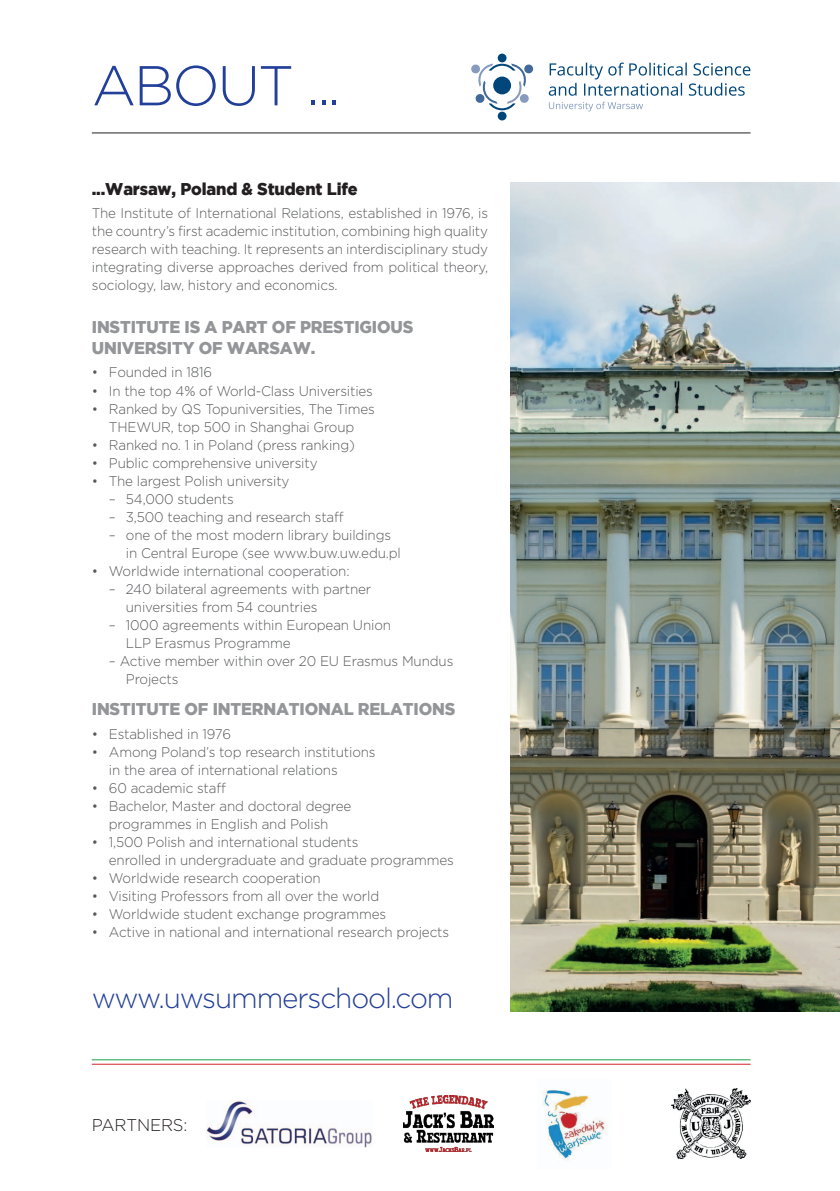
<style>
.page{position:relative;width:840px;height:1191px;background:#fff}
.page>*{position:absolute;margin:0;border:0;box-sizing:border-box;transform-origin:0 0}
.t1{font:300 56px "Gotham";color:#223f99}
.t2{font:300 28px "Gotham";letter-spacing:-.04em;color:#223f99}
.t3{font:900 17px/20.4px "Gotham";letter-spacing:-.01em;color:#939598;scale:.96 1}
.t4{font:900 17px "Gotham";letter-spacing:-.01em;color:#231f20;scale:.96 1}
.t5{font:300 17px "Gotham";color:#231f20}
.t6{font:300 14px/18px "Gotham";letter-spacing:-.01em;color:#57585a;scale:.96 1}
</style>
<div class="page">
<hr style="left:92px;top:133px;width:658px;height:1px;background:#231f20">
<hr style="left:92px;top:1059px;width:658px;height:1px;background:#1ca149">
<hr style="left:92px;top:1063px;width:658px;height:1px;background:#d1232a">
<img style="left:510px;top:182px;width:329px;height:829px">
<img style="left:671px;top:1088px;width:79px;height:70px">
<img style="left:403px;top:1095px;width:90px;height:56px">
<img style="left:542px;top:1090px;width:66px;height:71px">
<img style="left:207px;top:1101px;width:165px;height:46px">
<svg style="left:548px;top:63px;width:202px;height:33px"></svg>
<svg style="left:548px;top:102px;width:94px;height:9px"></svg>
<div style="left:497px;top:54px;width:9px;height:8px;background:#00467a;border-radius:50%"></div>
<div style="left:497px;top:112px;width:9px;height:8px;background:#00467a;border-radius:50%"></div>
<svg style="left:471px;top:64px;width:62px;height:46px"></svg>
<div style="left:493px;top:77px;width:17px;height:17px;background:#00467a;border-radius:50%"></div>
<h1 class="t1" style="left:92px;top:55px;width:81px">About</h1>
<h1 class="t1" style="left:306px;top:55px;width:36px">...</h1>
<p class="t4" style="left:92px;top:179px;width:278px">...Warsaw, Poland &amp; Student Life</p>
<p class="t6" style="left:92px;top:204px;width:414px;text-align:justify">The Institute of International Relations, established in 1976, is the country’s first academic institution, combining high quality research with teaching. It represents an interdisciplinary study integrating diverse approaches derived from political theory, sociology, law, history and economics.</p>
<p class="t3" style="left:92px;top:317px;width:336px">INSTITUTE IS A PART OF PRESTIGIOUS<br>UNIVERSITY OF WARSAW.</p>
<p class="t6" style="left:92px;top:363px;width:127px">• Founded in 1816</p>
<p class="t6" style="left:92px;top:381px;width:294px">• In the top 4% of World-Class Universities</p>
<p class="t6" style="left:92px;top:399px;width:296px;text-align:center">• Ranked by QS Topuniversities, The Times<br>THEWUR, top 500 in Shanghai Group</p>
<p class="t6" style="left:92px;top:435px;width:275px">• Ranked no. 1 in Poland (press ranking)</p>
<p class="t6" style="left:92px;top:453px;width:236px">• Public comprehensive university</p>
<p class="t6" style="left:92px;top:471px;width:207px">• The largest Polish university</p>
<p class="t6" style="left:109px;top:489px;width:132px">– 54,000 students</p>
<p class="t6" style="left:109px;top:507px;width:246px">– 3,500 teaching and research staff</p>
<p class="t6" style="left:126px;top:525px;width:288px;text-indent:-17px">– one of the most modern library buildings in Central Europe (see www.buw.uw.edu.pl</p>
<p class="t6" style="left:92px;top:561px;width:270px">• Worldwide international cooperation:</p>
<p class="t6" style="left:126px;top:579px;width:257px;text-indent:-17px">– 240 bilateral agreements with partner universities from 54 countries</p>
<p class="t6" style="left:126px;top:615px;width:278px;text-indent:-17px">– 1000 agreements within European Union<br>LLP Erasmus Programme</p>
<p class="t6" style="left:126px;top:651px;width:342px;text-indent:-17px">– Active member within over 20 EU Erasmus Mundus<br>Projects</p>
<p class="t3" style="left:92px;top:698px;width:380px">INSTITUTE OF INTERNATIONAL RELATIONS</p>
<p class="t6" style="left:92px;top:725px;width:146px">• Established in 1976</p>
<p class="t6" style="left:109px;top:743px;width:279px;text-indent:-17px">• Among Poland’s top research institutions in the area of international relations</p>
<p class="t6" style="left:92px;top:779px;width:141px">• 60 academic staff</p>
<p class="t6" style="left:92px;top:797px;width:272px;text-align:center">• Bachelor, Master and doctoral degree programmes in English and Polish</p>
<p class="t6" style="left:109px;top:833px;width:360px;text-indent:-17px">• 1,500 Polish and international students<br>enrolled in undergraduate and graduate programmes</p>
<p class="t6" style="left:92px;top:869px;width:240px">• Worldwide research cooperation</p>
<p class="t6" style="left:92px;top:887px;width:301px">• Visiting Professors from all over the world</p>
<p class="t6" style="left:92px;top:905px;width:308px">• Worldwide student exchange programmes</p>
<p class="t6" style="left:92px;top:923px;width:373px">• Active in national and international research projects</p>
<h2 class="t2" style="left:92px;top:983px;width:363px">www.uwsummerschool.com</h2>
<p class="t5" style="left:92px;top:1116px;width:13px">partners</p>
<p class="t5" style="left:183px;top:1116px;width:5px">:</p>
</div>
